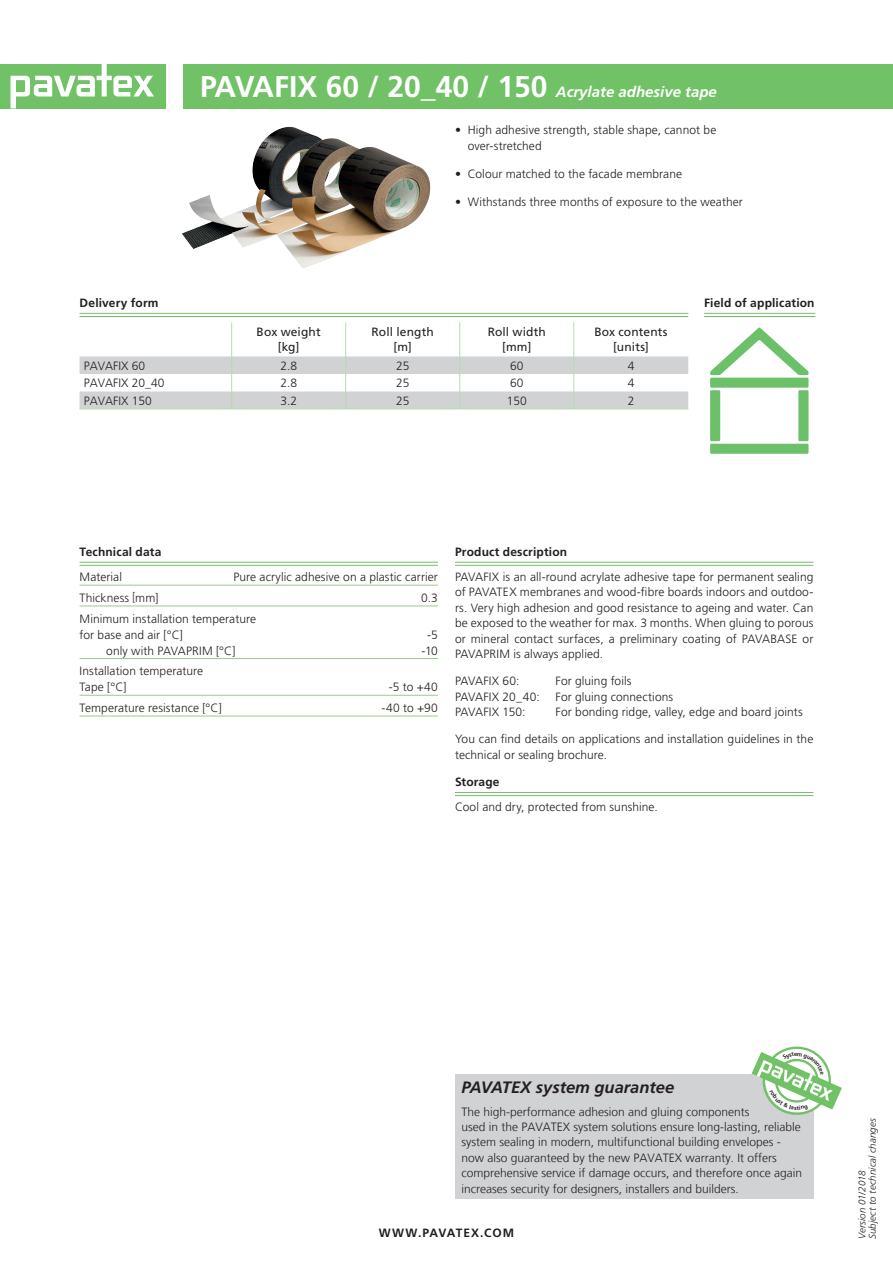
<style>
.page{position:relative;width:893px;height:1263px;background:#fff}
.page>*{position:absolute;margin:0;border:0;box-sizing:border-box;transform-origin:0 0}
.t1{font:italic 700 16.5px "Frutiger LT Std";color:#231f20}
.t2{font:italic 700 15px "Frutiger LT Std";color:#fff}
.t3{font:300 12px/15.5px "Frutiger LT Std";letter-spacing:.005em;color:#231f20}
.t4{font:300 12px/15.5px "Frutiger LT";color:#231f20}
.t5{font:700 12px "Frutiger LT Std";letter-spacing:.015em;color:#231f20}
.t6{font:12px/15.5px "Frutiger LT Std";letter-spacing:.01em;color:#231f20;text-align:center}
.t7{font:700 12px "Frutiger LT Std";letter-spacing:.075em;color:#231f20}
.t8{font:italic 300 9.75px/10.5px "Frutiger LT Std";letter-spacing:.01em;color:#231f20}
.s1{font-style:normal;font-size:30px}
.s2{font-stretch:condensed}
</style>
<div class="page">
<div style="left:0;top:64px;width:166px;height:44px;background:#71c167"></div>
<svg style="left:11px;top:64px;width:143px;height:44px"></svg>
<div style="left:183px;top:64px;width:710px;height:44px;background:#71c167"></div>
<hr style="left:704px;top:313px;width:111px;height:1px;background:#71c167">
<hr style="left:704px;top:316px;width:111px;height:1px;background:#71c167">
<hr style="left:80px;top:313px;width:608px;height:1px;background:#71c167">
<hr style="left:80px;top:316px;width:608px;height:1px;background:#71c167">
<hr style="left:231px;top:322px;width:1px;height:34px;background:#b8dcae">
<hr style="left:345px;top:322px;width:1px;height:34px;background:#b8dcae">
<hr style="left:459px;top:322px;width:1px;height:34px;background:#b8dcae">
<hr style="left:573px;top:322px;width:1px;height:34px;background:#b8dcae">
<svg style="left:80px;top:356px;width:608px;height:53px"></svg>
<hr style="left:80px;top:409px;width:152px;height:1px;background:#b8dcae">
<hr style="left:232px;top:409px;width:114px;height:1px;background:#b8dcae">
<hr style="left:346px;top:409px;width:114px;height:1px;background:#b8dcae">
<hr style="left:460px;top:409px;width:114px;height:1px;background:#b8dcae">
<hr style="left:574px;top:409px;width:114px;height:1px;background:#b8dcae">
<hr style="left:80px;top:562px;width:358px;height:1px;background:#71c167">
<hr style="left:80px;top:565px;width:358px;height:1px;background:#71c167">
<hr style="left:80px;top:585px;width:358px;height:1px;background:#95cd8a">
<hr style="left:80px;top:606px;width:358px;height:1px;background:#95cd8a">
<hr style="left:80px;top:658px;width:358px;height:1px;background:#95cd8a">
<hr style="left:80px;top:695px;width:358px;height:1px;background:#95cd8a">
<hr style="left:80px;top:716px;width:358px;height:1px;background:#95cd8a">
<hr style="left:455px;top:562px;width:358px;height:1px;background:#71c167">
<hr style="left:455px;top:565px;width:358px;height:1px;background:#71c167">
<hr style="left:455px;top:792px;width:358px;height:1px;background:#71c167">
<hr style="left:455px;top:795px;width:358px;height:1px;background:#71c167">
<div style="left:710px;top:444px;width:98px;height:10px;background:#6bc069"></div>
<div style="left:710px;top:378px;width:98px;height:10px;background:#6bc069"></div>
<div style="left:710px;top:390px;width:10px;height:51px;background:#6bc069"></div>
<div style="left:798px;top:390px;width:10px;height:51px;background:#6bc069"></div>
<svg style="left:710px;top:327px;width:98px;height:48px"></svg>
<div style="left:455px;top:1074px;width:358px;height:125px;background:#d1d2d4"></div>
<img style="left:183px;top:126px;width:137px;height:123px">
<img style="left:232px;top:138px;width:123px;height:109px">
<img style="left:277px;top:147px;width:154px;height:121px">
<svg style="left:752px;top:1046px;width:90px;height:72px"></svg>
<p class="t2" style="left:200px;top:83px;width:518px"><span class="s1">PAVAFIX 60 / 20_40 / 150</span> Acrylate adhesive tape</p>
<p class="t5" style="left:80px;top:295px;width:80px">Delivery form</p>
<p class="t3" style="left:468px;top:122px;width:250px;line-height:16px;text-indent:-13px"><span class="s2">•</span> High adhesive strength, stable shape, cannot be over-stretched</p>
<p class="t3" style="left:455px;top:167px;width:229px"><span class="s2">•</span> Colour matched to the facade membrane</p>
<p class="t3" style="left:455px;top:194px;width:289px"><span class="s2">•</span> Withstands three months of exposure to the weather</p>
<p class="t6" style="left:257px;top:324px;width:66px">Box weight [kg]</p>
<p class="t6" style="left:372px;top:324px;width:64px">Roll length [m]</p>
<p class="t6" style="left:488px;top:324px;width:60px">Roll width [mm]</p>
<p class="t6" style="left:594px;top:324px;width:75px">Box contents [units]</p>
<p class="t5" style="left:704px;top:295px;width:112px">Field of application</p>
<p class="t4" style="left:84px;top:358px;width:63px">PAVAFIX 60</p>
<p class="t3" style="left:280px;top:358px;width:18px">2.8</p>
<p class="t3" style="left:396px;top:358px;width:15px">25</p>
<p class="t3" style="left:510px;top:358px;width:15px">60</p>
<p class="t3" style="left:628px;top:358px;width:8px">4</p>
<p class="t4" style="left:84px;top:376px;width:82px">PAVAFIX 20_40</p>
<p class="t3" style="left:280px;top:376px;width:18px">2.8</p>
<p class="t3" style="left:396px;top:376px;width:15px">25</p>
<p class="t3" style="left:510px;top:376px;width:15px">60</p>
<p class="t3" style="left:628px;top:376px;width:8px">4</p>
<p class="t4" style="left:84px;top:393px;width:70px">PAVAFIX 150</p>
<p class="t3" style="left:280px;top:393px;width:18px">3.2</p>
<p class="t3" style="left:396px;top:393px;width:15px">25</p>
<p class="t3" style="left:507px;top:393px;width:22px">150</p>
<p class="t3" style="left:628px;top:393px;width:8px">2</p>
<p class="t5" style="left:80px;top:544px;width:83px">Technical data</p>
<p class="t3" style="left:80px;top:569px;width:44px">Material</p>
<p class="t3" style="left:233px;top:569px;width:206px">Pure acrylic adhesive on a plastic carrier</p>
<p class="t3" style="left:80px;top:590px;width:80px">Thickness [mm]</p>
<p class="t3" style="left:421px;top:590px;width:18px">0.3</p>
<p class="t3" style="left:80px;top:611px;width:178px;line-height:15.9px">Minimum installation temperature for base and air [°C]</p>
<p class="t3" style="left:427px;top:627px;width:12px">-5</p>
<p class="t3" style="left:106px;top:643px;width:131px">only with PAVAPRIM [°C]</p>
<p class="t3" style="left:422px;top:643px;width:18px">-10</p>
<p class="t3" style="left:80px;top:663px;width:125px;line-height:15.9px">Installation temperature<br>Tape [°C]</p>
<p class="t3" style="left:389px;top:679px;width:51px">-5 to +40</p>
<p class="t3" style="left:80px;top:700px;width:144px">Temperature resistance [°C]</p>
<p class="t3" style="left:382px;top:700px;width:58px">-40 to +90</p>
<p class="t5" style="left:455px;top:544px;width:114px">Product description</p>
<p class="t3" style="left:455px;top:569px;width:360px;text-align:justify">PAVAFIX is an all-round acrylate adhesive tape for permanent sealing of PAVATEX membranes and wood-fibre boards indoors and outdoo&shy;rs. Very high adhesion and good resistance to ageing and water. Can be exposed to the weather for max. 3 months. When gluing to porous or mineral contact surfaces, a preliminary coating of PAVABASE or PAVAPRIM is always applied.</p>
<p class="t3" style="left:455px;top:673px;width:66px">PAVAFIX 60:</p>
<p class="t3" style="left:555px;top:673px;width:77px">For gluing foils</p>
<p class="t3" style="left:455px;top:689px;width:86px">PAVAFIX 20_40:</p>
<p class="t3" style="left:555px;top:689px;width:119px">For gluing connections</p>
<p class="t3" style="left:455px;top:704px;width:72px">PAVAFIX 150:</p>
<p class="t3" style="left:555px;top:704px;width:249px">For bonding ridge, valley, edge and board joints</p>
<p class="t3" style="left:455px;top:731px;width:360px">You can find details on applications and installation guidelines in the technical or sealing brochure.</p>
<p class="t5" style="left:455px;top:775px;width:46px">Storage</p>
<p class="t3" style="left:455px;top:799px;width:204px">Cool and dry, protected from sunshine.</p>
<h1 class="t1" style="left:461px;top:1078px;width:214px">PAVATEX system guarantee</h1>
<p class="t4" style="left:461px;top:1104px;width:342px">The high-performance adhesion and gluing components<br>used in the PAVATEX system solutions ensure long-lasting, reliable system sealing in modern, multifunctional building envelopes - now also guaranteed by the new PAVATEX warranty. It offers comprehensive service if damage occurs, and therefore once again increases security for designers, installers and builders.</p>
<p class="t8" style="left:857px;top:1239px;width:123px;rotate:-90deg">Version 01/2018<br>Subject to technical changes</p>
<p class="t7" style="left:379px;top:1226px;width:137px">WWW.PAVATEX.COM</p>
</div>
